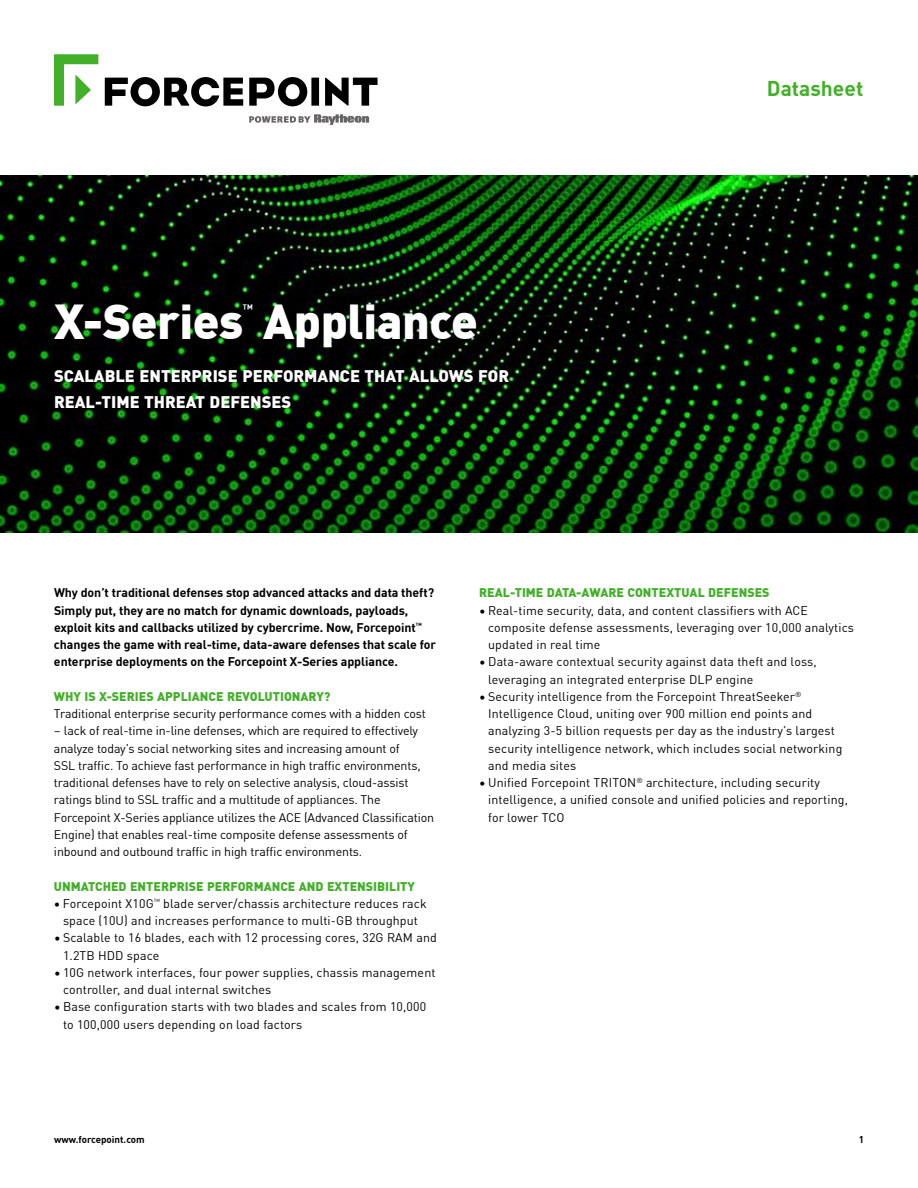
<style>
.page{position:relative;width:918px;height:1188px;background:#fff}
.page>*{position:absolute;margin:0;border:0;box-sizing:border-box;transform-origin:0 0}
.t1{font:900 48px "DIN Offc Pro";letter-spacing:-.01em;color:#fff}
.t2{font:700 21px "DIN Offc Pro";color:#43b02a}
.t3{font:900 16.5px/25.8px "DIN Offc Pro";color:#fff}
.t4{font:12.3px/17.2px "DIN Offc Pro";letter-spacing:.01em;color:#000}
.t5{font:12.3px/17.2px "DIN Offc Pro";letter-spacing:-.01em;color:#000}
.t6{font:700 12.3px/17.2px "DIN Offc Pro";letter-spacing:-.005em;color:#000}
.t7{font:900 12.3px "DIN Offc Pro";color:#43b02a}
.t8{font:700 12px "DIN Offc Pro";color:#fff}
.t9{font:700 9.75px "DIN Offc Pro";color:#000}
</style>
<div class="page">
<img style="left:0;top:176px;width:918px;height:356px">
<svg style="left:54px;top:54px;width:44px;height:52px"></svg>
<svg style="left:105px;top:77px;width:273px;height:29px"></svg>
<svg style="left:249px;top:114px;width:120px;height:11px"></svg>
<h1 class="t1" style="left:54px;top:283px;width:425px">X-Series Appliance</h1>
<p class="t8" style="left:243px;top:299px;width:12px">™</p>
<h3 class="t3" style="left:54px;top:362px;width:457px">SCALABLE ENTERPRISE PERFORMANCE THAT ALLOWS FOR<br>REAL-TIME THREAT DEFENSES</h3>
<h2 class="t2" style="left:767px;top:72px;width:98px">Datasheet</h2>
<p class="t6" style="left:54px;top:584px;width:384px">Why don’t traditional defenses stop advanced attacks and data theft?<br>Simply put, they are no match for dynamic downloads, payloads, exploit kits and callbacks utilized by cybercrime. Now, Forcepoint<sup>™ </sup>changes the game with real-time, data-aware defenses that scale for enterprise deployments on the Forcepoint X-Series appliance.</p>
<p class="t7" style="left:54px;top:687px;width:278px">WHY IS X-SERIES APPLIANCE REVOLUTIONARY?</p>
<p class="t5" style="left:54px;top:704px;width:373px">Traditional enterprise security performance comes with a hidden cost</p>
<p class="t5" style="left:54px;top:722px;width:382px">– lack of real-time in-line defenses, which are required to effectively analyze today’s social networking sites and increasing amount of<br>SSL traffic. To achieve fast performance in high traffic environments, traditional defenses have to rely on selective analysis, cloud-assist ratings blind to SSL traffic and a multitude of appliances. The Forcepoint X-Series appliance utilizes the ACE (Advanced Classification Engine) that enables real-time composite defense assessments of inbound and outbound traffic in high traffic environments.</p>
<p class="t7" style="left:54px;top:876px;width:363px">UNMATCHED ENTERPRISE PERFORMANCE AND EXTENSIBILITY</p>
<p class="t4" style="left:54px;top:894px;width:374px;text-align:center">• Forcepoint X10G<sup>™</sup> blade server/chassis architecture reduces rack space (10U) and increases performance to multi-GB throughput</p>
<p class="t4" style="left:63px;top:929px;width:375px;text-indent:-9px">• Scalable to 16 blades, each with 12 processing cores, 32G RAM and<br>1.2TB HDD space</p>
<p class="t4" style="left:63px;top:963px;width:374px;text-indent:-9px">• 10G network interfaces, four power supplies, chassis management controller, and dual internal switches</p>
<p class="t4" style="left:63px;top:998px;width:365px;text-indent:-9px">• Base configuration starts with two blades and scales from 10,000 to 100,000 users depending on load factors</p>
<p class="t7" style="left:479px;top:583px;width:292px">REAL-TIME DATA-AWARE CONTEXTUAL DEFENSES</p>
<p class="t4" style="left:488px;top:601px;width:367px;text-indent:-9px">• Real-time security, data, and content classifiers with ACE composite defense assessments, leveraging over 10,000 analytics updated in real time</p>
<p class="t4" style="left:488px;top:653px;width:330px;text-indent:-9px">• Data-aware contextual security against data theft and loss, leveraging an integrated enterprise DLP engine</p>
<p class="t4" style="left:488px;top:687px;width:356px;text-indent:-9px">• Security intelligence from the Forcepoint ThreatSeeker<sup>® </sup>Intelligence Cloud, uniting over 900 million end points and analyzing 3-5 billion requests per day as the industry’s largest security intelligence network, which includes social networking and media sites</p>
<p class="t4" style="left:488px;top:773px;width:361px;text-indent:-9px">• Unified Forcepoint TRITON<sup>®</sup> architecture, including security intelligence, a unified console and unified policies and reporting, for lower TCO</p>
<p class="t9" style="left:54px;top:1132px;width:92px">www.forcepoint.com</p>
<p class="t9" style="left:859px;top:1132px;width:7px">1</p>
</div>
